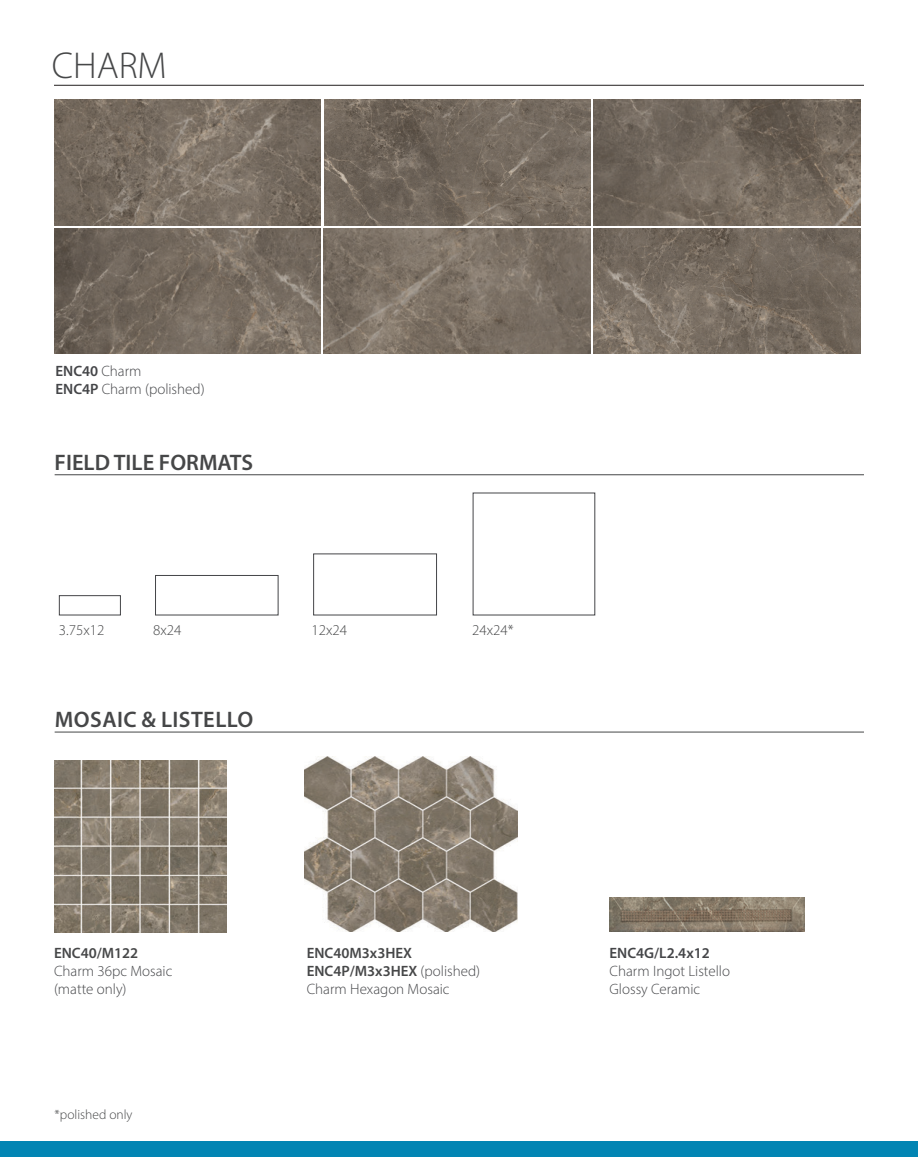
<style>
.page{position:relative;width:918px;height:1175px;background:#fff}
.page>*{position:absolute;margin:0;border:0;box-sizing:border-box;transform-origin:0 0}
.t1{font:300 37.5px "Myriad Pro";color:#464748}
.t2{font:600 22.5px "Myriad Pro";color:#464748}
.t3{font:600 22.5px "Myriad Pro";letter-spacing:.02em;color:#464748}
.t4{font:300 15px/18px "Myriad Pro";color:#444548}
.t5{font:300 15px "Myriad Pro";color:#464748}
.t6{font:600 15px "Myriad Pro";color:#444548}
.t7{font:600 15px "Myriad Pro";color:#464748}
.t8{font:300 13.5px "Myriad Pro";color:#464748}
.s1{font-weight:600}
.s2{font-weight:600;color:#464748}
</style>
<div class="page">
<div style="left:0;top:1141px;width:918px;height:15px;background:#0285b3"></div>
<img style="left:54px;top:228px;width:267px;height:125px">
<img style="left:54px;top:100px;width:267px;height:125px">
<img style="left:324px;top:228px;width:266px;height:125px">
<img style="left:324px;top:100px;width:266px;height:125px">
<img style="left:594px;top:228px;width:266px;height:125px">
<img style="left:594px;top:100px;width:266px;height:125px">
<hr style="left:54px;top:85px;width:810px;height:1px;background:#231f20">
<hr style="left:55px;top:731px;width:809px;height:1px;background:#464748">
<img style="left:305px;top:756px;width:212px;height:176px">
<img style="left:610px;top:897px;width:195px;height:34px">
<img style="left:54px;top:760px;width:172px;height:172px">
<div style="left:313px;top:553px;width:124px;height:62px;border:1px solid #444548"></div>
<div style="left:155px;top:575px;width:123px;height:40px;border:1px solid #444548"></div>
<div style="left:59px;top:595px;width:62px;height:20px;border:1px solid #444548"></div>
<hr style="left:55px;top:474px;width:809px;height:1px;background:#464748">
<h1 class="t1" style="left:52px;top:43px;width:117px">CHARM</h1>
<p class="t4" style="left:56px;top:362px;width:151px"><span class="s1">ENC40</span> Charm<br><span class="s1">ENC4P</span> Charm (polished)</p>
<h2 class="t2" style="left:55px;top:448px;width:200px">FIELD TILE FORMATS</h2>
<p class="t5" style="left:59px;top:621px;width:47px">3.75x12</p>
<p class="t5" style="left:153px;top:621px;width:30px">8x24</p>
<p class="t5" style="left:311px;top:621px;width:37px">12x24</p>
<p class="t5" style="left:472px;top:621px;width:43px">24x24*</p>
<h2 class="t3" style="left:55px;top:705px;width:200px">MOSAIC &amp; LISTELLO</h2>
<p class="t7" style="left:54px;top:943px;width:86px">ENC40/M122</p>
<p class="t4" style="left:54px;top:961px;width:120px">Charm 36pc Mosaic (matte only)</p>
<p class="t8" style="left:55px;top:1106px;width:79px">*polished only</p>
<p class="t4" style="left:307px;top:943px;width:175px"><span class="s2">ENC40M3x3HEX<br>ENC4P/M3x3HEX</span> (polished)<br>Charm Hexagon Mosaic</p>
<p class="t6" style="left:610px;top:943px;width:102px">ENC4G/L2.4x12</p>
<p class="t4" style="left:610px;top:961px;width:122px">Charm Ingot Listello<br>Glossy Ceramic</p>
</div>
